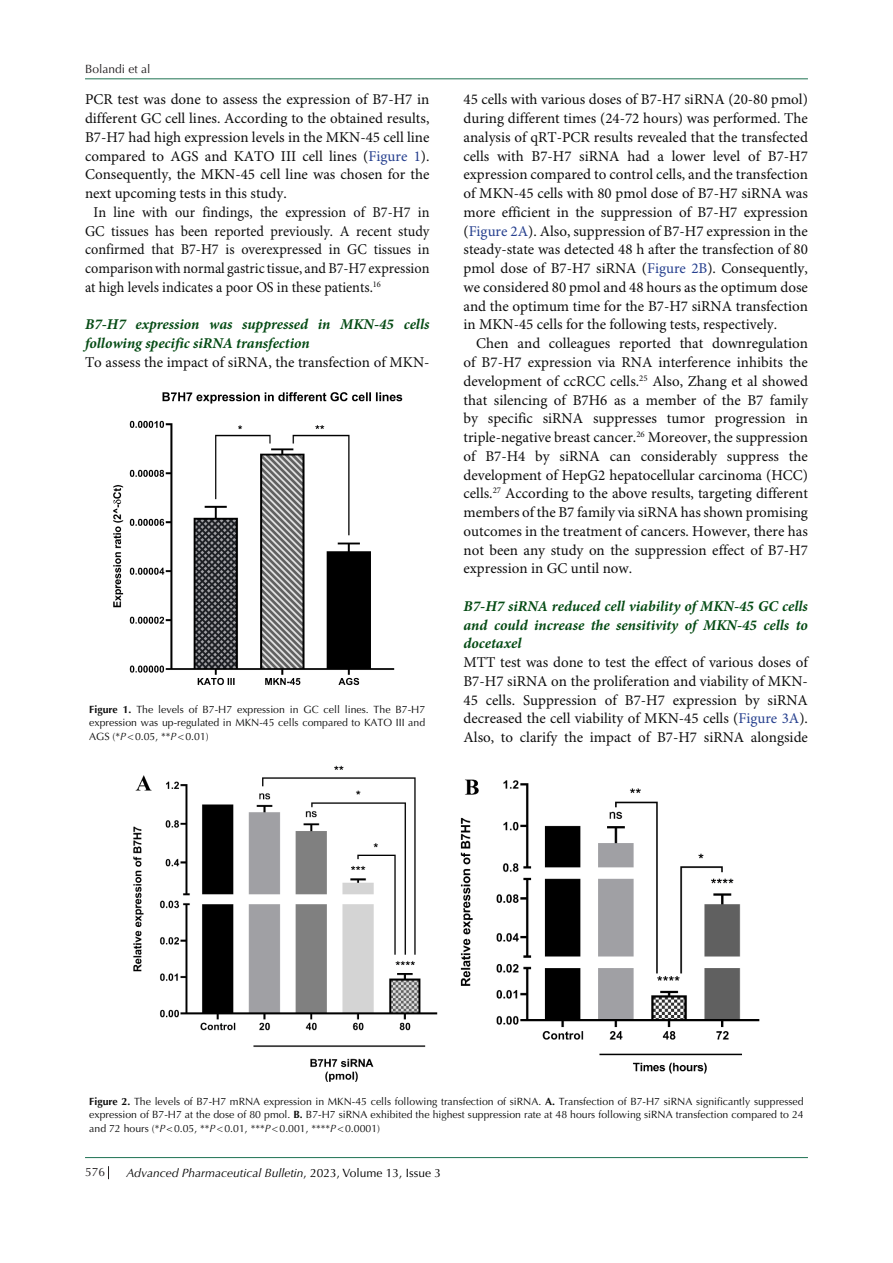
<style>
.page{position:relative;width:893px;height:1263px;background:#fff}
.page>*{position:absolute;margin:0;border:0;box-sizing:border-box;transform-origin:0 0}
.t1{font:15px/18.8px "Minion Pro";color:#0d0d0d;text-align:justify}
.t2{font:15px/18.8px "Minion Pro";color:#0d0d0d;text-align:justify;scale:.95 1}
.t3{font:italic 700 15px/18.8px "Minion Pro";color:#054b14}
.t4{font:italic 12px "Optima LT Std";color:#000}
.t5{font:12px "Optima LT Std";color:#231f20}
.t6{font:10.5px/13.5px "Optima LT Std";color:#0d0d0d;text-align:justify}
.s1{color:#253f8e}
.s2{font-weight:700}
.s3{font-style:italic}
.s4{font-style:normal}
</style>
<div class="page">
<svg style="left:108px;top:1166px;width:1px;height:13px"></svg>
<hr style="left:85px;top:1157px;width:723px;height:1px;background:#1e7252">
<hr style="left:85px;top:78px;width:723px;height:1px;background:#1e7252">
<img style="left:113px;top:392px;width:290px;height:294px">
<img style="left:133px;top:765px;width:627px;height:317px">
<p class="t5" style="left:85px;top:62px;width:67px">Bolandi et al</p>
<p class="t1" style="left:85px;top:91px;width:346px">PCR test was done to assess the expression of B7-H7 in different GC cell lines. According to the obtained results, B7-H7 had high expression levels in the MKN-45 cell line compared to AGS and KATO III cell lines (<span class="s1">Figure 1</span>).<br>Consequently, the MKN-45 cell line was chosen for the next upcoming tests in this study.</p>
<p class="t2" style="left:85px;top:203px;width:364px;text-indent:9px">In line with our findings, the expression of B7-H7 in GC tissues has been reported previously. A recent study confirmed that B7-H7 is overexpressed in GC tissues in comparison with normal gastric tissue, and B7-H7 expression at high levels indicates a poor OS in these patients.<sup>16</sup></p>
<p class="t3" style="left:85px;top:315px;width:346px">B7-H7 expression was suppressed in MKN-45 cells following specific siRNA transfection</p>
<p class="t1" style="left:85px;top:353px;width:346px">To assess the impact of siRNA, the transfection of MKN-</p>
<p class="t6" style="left:89px;top:702px;width:337px"><span class="s2">Figure 1.</span> The levels of B7-H7 expression in GC cell lines. The B7-H7 expression was up-regulated in MKN-45 cells compared to KATO III and AGS (*<span class="s3">P</span>&lt;0.05, **<span class="s3">P</span>&lt;0.01)</p>
<p class="t1" style="left:463px;top:91px;width:346px">45 cells with various doses of B7-H7 siRNA (20-80 pmol) during different times (24-72 hours) was performed. The analysis of qRT-PCR results revealed that the transfected cells with B7-H7 siRNA had a lower level of B7-H7 expression compared to control cells, and the transfection of MKN-45 cells with 80 pmol dose of B7-H7 siRNA was more efficient in the suppression of B7-H7 expression (<span class="s1">Figure 2A</span>). Also, suppression of B7-H7 expression in the steady-state was detected 48 h after the transfection of 80 pmol dose of B7-H7 siRNA (<span class="s1">Figure 2B</span>). Consequently, we considered 80 pmol and 48 hours as the optimum dose and the optimum time for the B7-H7 siRNA transfection in MKN-45 cells for the following tests, respectively.</p>
<p class="t1" style="left:463px;top:335px;width:346px;text-indent:13px">Chen and colleagues reported that downregulation of B7-H7 expression via RNA interference inhibits the development of ccRCC cells.<sup>25</sup> Also, Zhang et al showed that silencing of B7H6 as a member of the B7 family by specific siRNA suppresses tumor progression in triple‑negative breast cancer.<sup>26</sup> Moreover, the suppression of B7-H4 by siRNA can considerably suppress the development of HepG2 hepatocellular carcinoma (HCC) cells.<sup>27</sup> According to the above results, targeting different members of the B7 family via siRNA has shown promising outcomes in the treatment of cancers. However, there has not been any study on the suppression effect of B7-H7 expression in GC until now.</p>
<p class="t3" style="left:463px;top:596px;width:346px;text-align:justify">B7-H7 siRNA reduced cell viability of MKN-45 GC cells and could increase the sensitivity of MKN-45 cells to docetaxel</p>
<p class="t1" style="left:463px;top:653px;width:346px">MTT test was done to test the effect of various doses of B7-H7 siRNA on the proliferation and viability of MKN-45 cells. Suppression of B7-H7 expression by siRNA decreased the cell viability of MKN-45 cells (<span class="s1">Figure 3A</span>).<br>Also, to clarify the impact of B7-H7 siRNA alongside</p>
<p class="t6" style="left:89px;top:1095px;width:716px"><span class="s2">Figure 2.</span> The levels of B7-H7 mRNA expression in MKN-45 cells following transfection of siRNA. <span class="s2">A.</span> Transfection of B7-H7 siRNA significantly suppressed expression of B7-H7 at the dose of 80 pmol. <span class="s2">B.</span> B7-H7 siRNA exhibited the highest suppression rate at 48 hours following siRNA transfection compared to 24 and 72 hours (*<span class="s3">P&lt;</span>0.05, **<span class="s3">P</span>&lt;0.01, ***<span class="s3">P</span>&lt;0.001, ****<span class="s3">P</span>&lt;0.0001)</p>
<p class="t5" style="left:85px;top:1165px;width:22px">576</p>
<p class="t4" style="left:126px;top:1165px;width:316px">Advanced Pharmaceutical Bulletin<span class="s4">, 2023, Volume 13, Issue 3</span></p>
</div>
